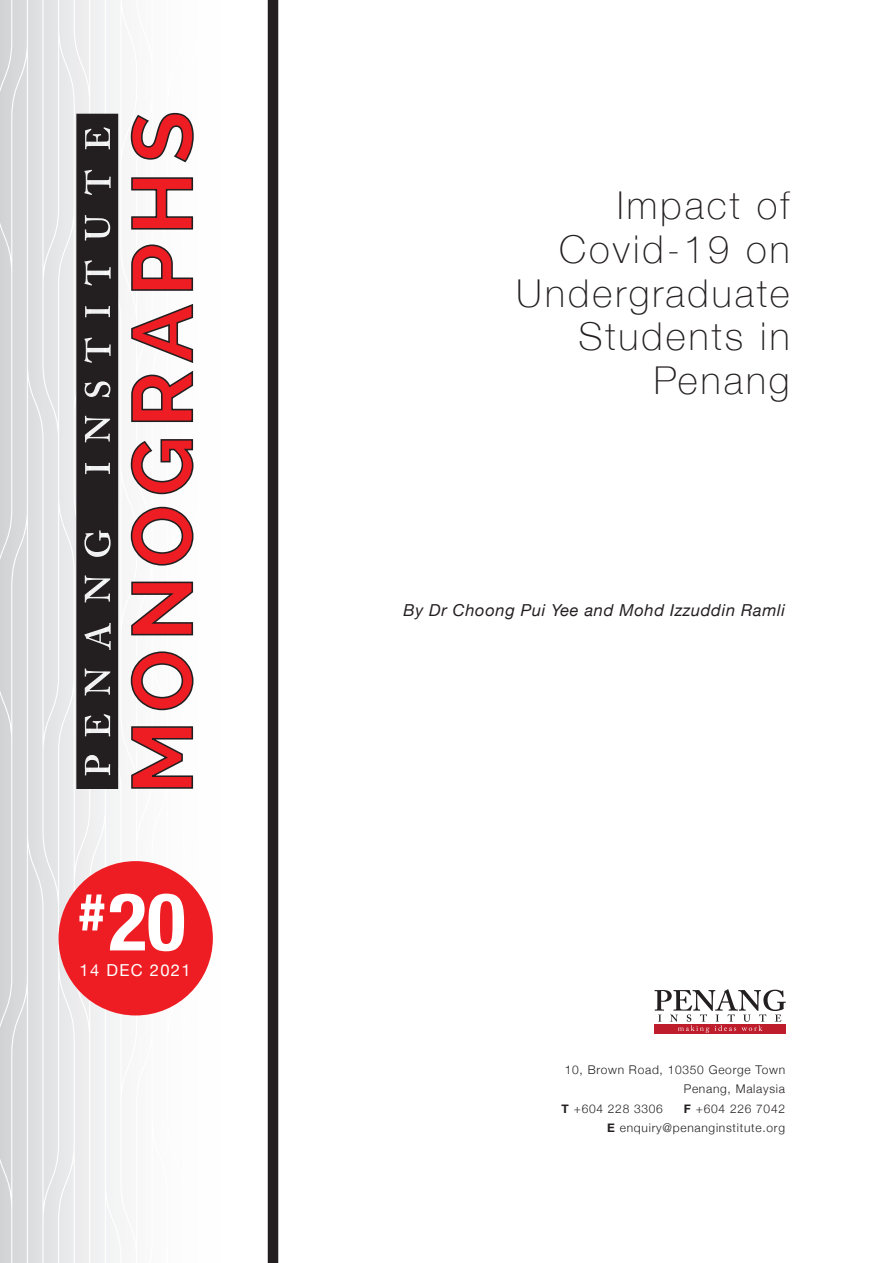
<style>
.page{position:relative;width:893px;height:1263px;background:#fff}
.page>*{position:absolute;margin:0;border:0;box-sizing:border-box;transform-origin:0 0}
.t1{font:700 condensed 80.25px "Helvetica Neue";color:#fff}
.t2{font:100 38.4px/43.8px "Helvetica Neue";letter-spacing:.08em;color:#231f20;text-align:right}
.t3{font:italic 16.5px "Helvetica Neue";letter-spacing:.04em;color:#231f20}
.t4{font:16.5px "Helvetica Neue";letter-spacing:.08em;color:#fff}
.t5{font:300 12px/19.5px "Helvetica Neue";letter-spacing:.06em;color:#231f20;text-align:right}
.s1{font-weight:700}
</style>
<div class="page">
<svg style="left:0;top:0;width:268px;height:1263px"></svg>
<svg style="left:130px;top:725px;width:64px;height:64px"></svg>
<svg style="left:130px;top:651px;width:64px;height:60px"></svg>
<svg style="left:130px;top:581px;width:64px;height:55px"></svg>
<svg style="left:130px;top:506px;width:64px;height:60px"></svg>
<svg style="left:130px;top:438px;width:64px;height:57px"></svg>
<svg style="left:130px;top:303px;width:64px;height:120px"></svg>
<svg style="left:130px;top:244px;width:64px;height:48px"></svg>
<svg style="left:130px;top:176px;width:64px;height:54px"></svg>
<svg style="left:130px;top:112px;width:65px;height:51px"></svg>
<svg style="left:76px;top:114px;width:42px;height:675px"></svg>
<div style="left:654px;top:1024px;width:132px;height:10px;background:#be1d2c"></div>
<svg style="left:655px;top:989px;width:131px;height:44px"></svg>
<div style="left:268px;top:0;width:10px;height:1263px;background:#231f20"></div>
<div style="left:59px;top:861px;width:154px;height:154px;background:#ee1d23;border-radius:50%"></div>
<h1 class="t1" style="left:79px;top:855px;width:108px"><sup>#</sup>20</h1>
<h3 class="t4" style="left:80px;top:958px;width:113px">14 DEC 2021</h3>
<h2 class="t2" style="left:516px;top:182px;width:275px">Impact of<br>Covid-19 on<br>Undergraduate<br>Students in<br>Penang</h2>
<h3 class="t3" style="left:403px;top:598px;width:383px">By Dr Choong Pui Yee and Mohd Izzuddin Ramli</h3>
<p class="t5" style="left:565px;top:1059px;width:222px">10, Brown Road, 10350 George Town</p>
<p class="t5" style="left:684px;top:1078px;width:103px">Penang, Malaysia</p>
<p class="t5" style="left:562px;top:1098px;width:103px"><span class="s1">T</span> +604 228 3306</p>
<p class="t5" style="left:607px;top:1098px;width:179px"><span class="s1">F</span> +604 226 7042<br><span class="s1">E</span> enquiry@penanginstitute.org</p>
</div>
